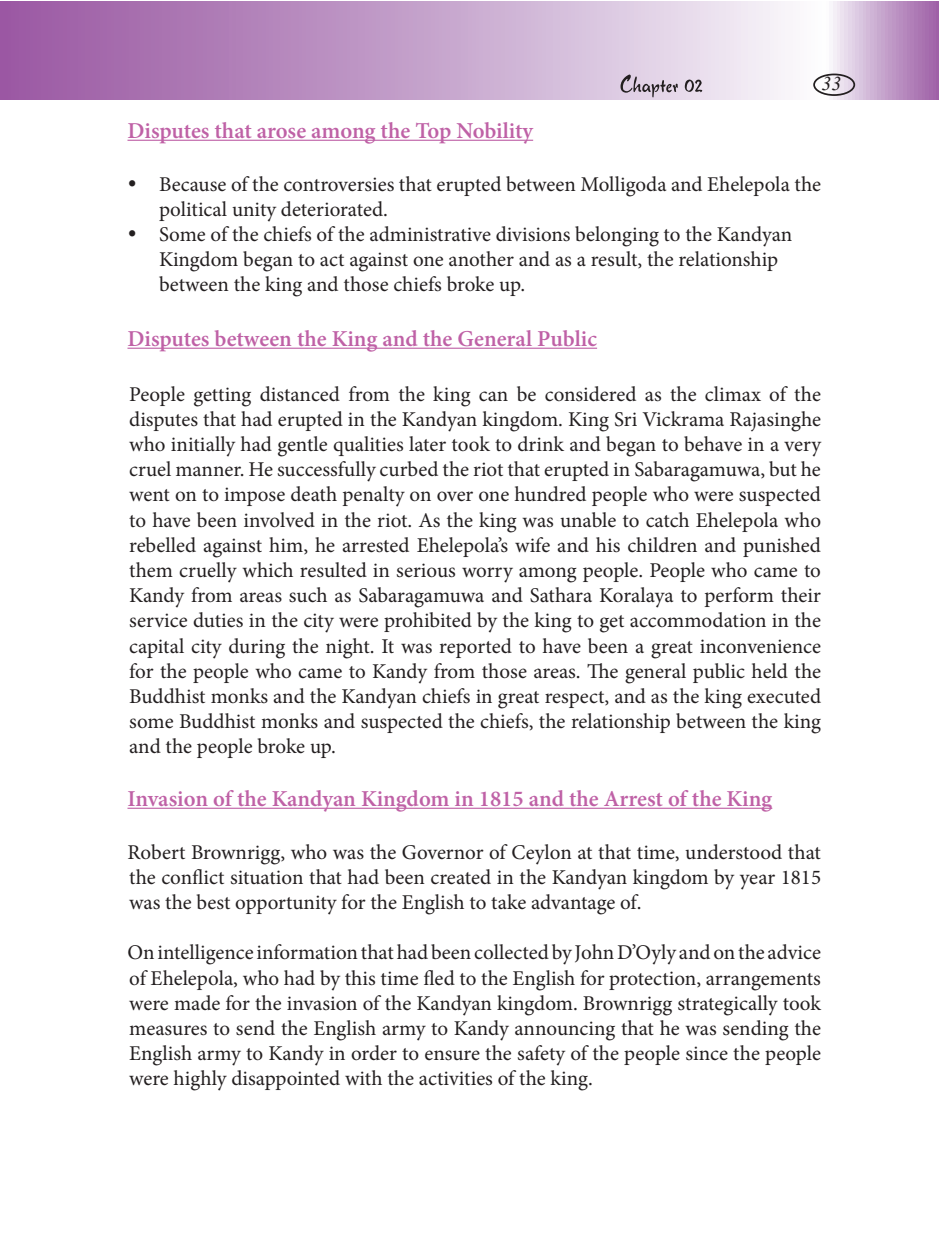
<style>
.page{position:relative;width:939px;height:1247px;background:#fff}
.page>*{position:absolute;margin:0;border:0;box-sizing:border-box;transform-origin:0 0}
.t1{font:24.5px "Vijaya";color:#231f20}
.t2{font:600 22.75px "Minion Pro";color:#bf61a6}
.t3{font:21px/25.2px "Minion Pro";color:#231f20;text-align:justify}
</style>
<div class="page">
<svg style="left:0;top:1px;width:938px;height:98px;background:#c6a3cc"></svg>
<svg style="left:620px;top:74px;width:82px;height:23px;background:#bfb2c2"></svg>
<div style="left:813px;top:74px;width:42px;height:22px;border:2px solid #231f20;border-radius:50%"></div>
<hr style="left:127px;top:140px;width:406px;height:1px;background:#bf61a6">
<hr style="left:127px;top:348px;width:470px;height:1px;background:#bf61a6">
<hr style="left:127px;top:807px;width:645px;height:2px;background:#bf61a6">
<p class="t1" style="left:821px;top:64px;width:21px">33</p>
<p class="t2" style="left:127px;top:115px;width:407px">Disputes that arose among the Top Nobility</p>
<p class="t3" style="left:159px;top:171px;width:663px;text-indent:-32px">• Because of the controversies that erupted between Molligoda and Ehelepola the political unity deteriorated.</p>
<p class="t3" style="left:159px;top:222px;width:634px;text-align:left;text-indent:-32px">• Some of the chiefs of the administrative divisions belonging to the Kandyan<br>Kingdom began to act against one another and as a result, the relationship between the king and those chiefs broke up.</p>
<p class="t2" style="left:127px;top:323px;width:471px">Disputes between the King and the General Public</p>
<p class="t3" style="left:129px;top:381px;width:693px">People getting distanced from the king can be considered as the climax of the disputes that had erupted in the Kandyan kingdom. King Sri Vickrama Rajasinghe who initially had gentle qualities later took to drink and began to behave in a very cruel manner. He successfully curbed the riot that erupted in Sabaragamuwa, but he went on to impose death penalty on over one hundred people who were suspected to have been involved in the riot. As the king was unable to catch Ehelepola who rebelled against him, he arrested Ehelepola’s wife and his children and punished them cruelly which resulted in serious worry among people. People who came to Kandy from areas such as Sabaragamuwa and Sathara Koralaya to perform their service duties in the city were prohibited by the king to get accommodation in the capital city during the night. It was reported to have been a great inconvenience for the people who came to Kandy from those areas. The general public held the Buddhist monks and the Kandyan chiefs in great respect, and as the king executed some Buddhist monks and suspected the chiefs, the relationship between the king and the people broke up.</p>
<p class="t2" style="left:127px;top:783px;width:646px">Invasion of the Kandyan Kingdom in 1815 and the Arrest of the King</p>
<p class="t3" style="left:127px;top:839px;width:695px">Robert Brownrigg, who was the Governor of Ceylon at that time, understood that the conflict situation that had been created in the Kandyan kingdom by year 1815 was the best opportunity for the English to take advantage of.</p>
<p class="t3" style="left:127px;top:940px;width:695px">On intelligence information that had been collected by John D’Oyly and on the advice of Ehelepola, who had by this time fled to the English for protection, arrangements were made for the invasion of the Kandyan kingdom. Brownrigg strategically took measures to send the English army to Kandy announcing that he was sending the English army to Kandy in order to ensure the safety of the people since the people were highly disappointed with the activities of the king.</p>
</div>
